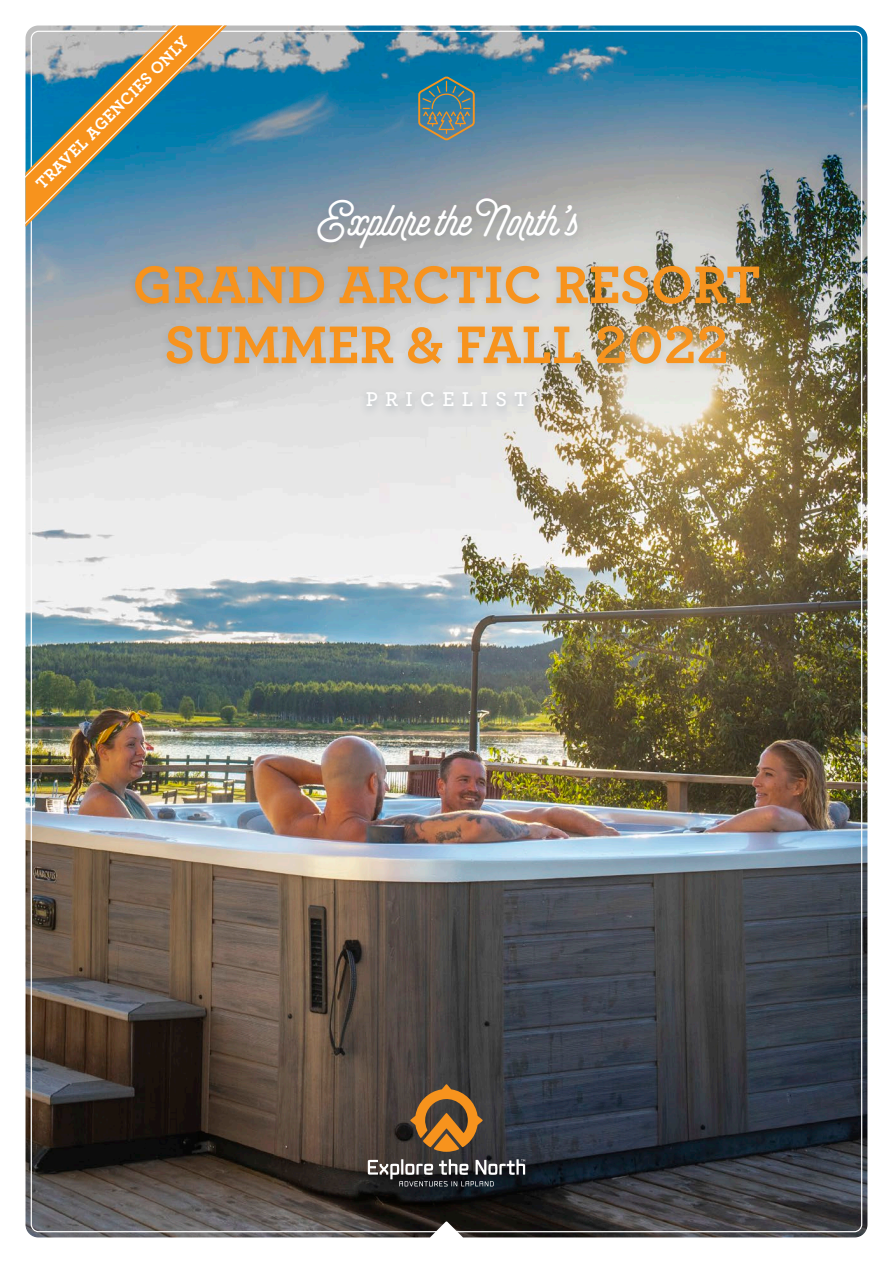
<style>
.page{position:relative;width:893px;height:1263px;background:#fff}
.page>*{position:absolute;margin:0;border:0;box-sizing:border-box;transform-origin:0 0}
.t1{font:700 55.5px "Archer";color:#f7931d}
.t2{font:900 49.5px "Selfie";color:#fff}
.t3{font:600 21px "Archer";letter-spacing:.35em;color:#fff}
.t4{font:700 17.25px "Archer";color:#fff}
</style>
<div class="page">
<img style="left:26px;top:26px;width:841px;height:1211px">
<svg style="left:410px;top:1084px;width:73px;height:68px"></svg>
<svg style="left:368px;top:1159px;width:157px;height:27px"></svg>
<svg style="left:418px;top:77px;width:57px;height:63px"></svg>
<div style="left:127px;top:261px;width:641px;height:115px;background:#133449;opacity:.15"></div>
<div style="left:309px;top:193px;width:277px;height:67px;background:#133449;opacity:.15"></div>
<div style="left:358px;top:387px;width:177px;height:32px;background:#dcdcdd"></div>
<svg style="left:430px;top:1221px;width:33px;height:17px"></svg>
<svg style="left:26px;top:26px;width:220px;height:220px"></svg>
<p class="t4" style="left:29px;top:177px;width:209px;rotate:-45deg">TRAVEL AGENCIES ONLY</p>
<p class="t2" style="left:315px;top:189px;width:267px">Explore the North’s</p>
<p class="t1" style="left:133px;top:241px;width:629px">GRAND ARCTIC RESORT</p>
<p class="t1" style="left:164px;top:301px;width:566px">SUMMER &amp; FALL 2022</p>
<p class="t3" style="left:366px;top:383px;width:163px">PRICELIST</p>
</div>
